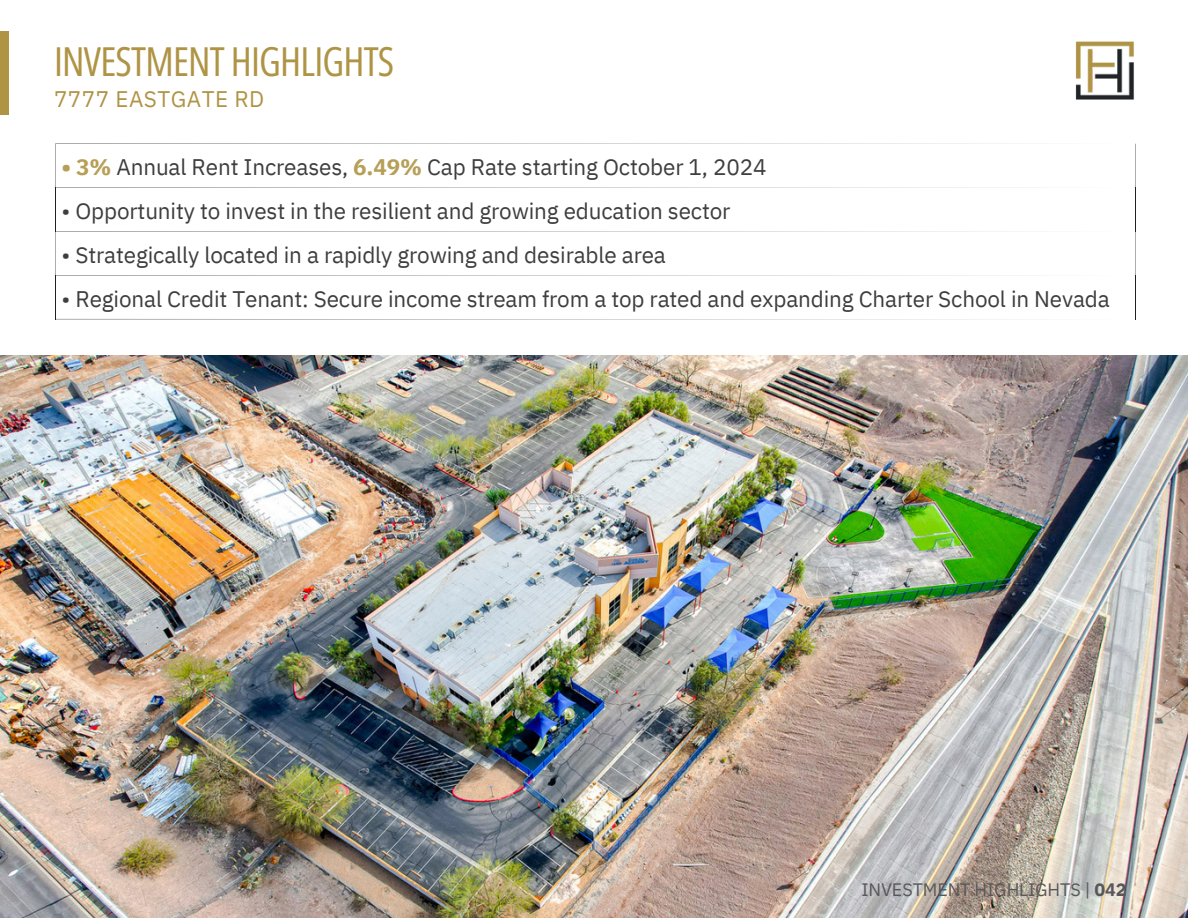
<style>
.page{position:relative;width:1188px;height:918px;background:#fff}
.page>*{position:absolute;margin:0;border:0;box-sizing:border-box;transform-origin:0 0}
.t1{font:39.9px "Open Sans Condensed";letter-spacing:-.02em;color:#af9445}
.t2{font:22.5px "IBM Plex Sans";letter-spacing:-.005em;color:#3f3e3f}
.t3{font:22.5px "IBM Plex Sans";letter-spacing:.02em;color:#af9445}
.t4{font:18px "IBM Plex Sans";letter-spacing:-.005em;color:#58585a}
.s1{font-weight:700;color:#b79f58}
.s2{font-weight:700}
</style>
<div class="page">
<hr style="left:55px;top:143px;width:1081px;height:1px;background:#231f20">
<hr style="left:55px;top:144px;width:1px;height:43px;background:#231f20">
<hr style="left:1135px;top:144px;width:1px;height:43px;background:#231f20">
<hr style="left:55px;top:187px;width:1081px;height:1px;background:#231f20">
<hr style="left:55px;top:188px;width:1px;height:43px;background:#231f20">
<hr style="left:1135px;top:188px;width:1px;height:43px;background:#231f20">
<hr style="left:55px;top:231px;width:1081px;height:1px;background:#231f20">
<hr style="left:55px;top:231px;width:1px;height:44px;background:#231f20">
<hr style="left:1135px;top:231px;width:1px;height:44px;background:#231f20">
<hr style="left:55px;top:275px;width:1081px;height:1px;background:#231f20">
<hr style="left:55px;top:275px;width:1px;height:44px;background:#231f20">
<hr style="left:1135px;top:275px;width:1px;height:44px;background:#231f20">
<hr style="left:55px;top:319px;width:1081px;height:1px;background:#231f20">
<div style="left:0;top:31px;width:9px;height:83px;background:#af9445"></div>
<img style="left:0;top:355px;width:1188px;height:563px">
<img style="left:1075px;top:41px;width:59px;height:59px">
<p class="t1" style="left:54px;top:33px;width:342px">INVESTMENT HIGHLIGHTS</p>
<p class="t3" style="left:54px;top:84px;width:212px">7777 EASTGATE RD</p>
<h2 class="t2" style="left:62px;top:152px;width:706px"><span class="s1">• 3%</span> Annual Rent Increases, <span class="s1">6.49%</span> Cap Rate starting October 1, 2024</h2>
<h2 class="t2" style="left:62px;top:196px;width:670px">• Opportunity to invest in the resilient and growing education sector</h2>
<h2 class="t2" style="left:62px;top:240px;width:606px">• Strategically located in a rapidly growing and desirable area</h2>
<h2 class="t2" style="left:62px;top:284px;width:1050px">• Regional Credit Tenant: Secure income stream from a top rated and expanding Charter School in Nevada</h2>
<p class="t4" style="left:861px;top:877px;width:267px">INVESTMENT HIGHLIGHTS | <span class="s2">042</span></p>
</div>
